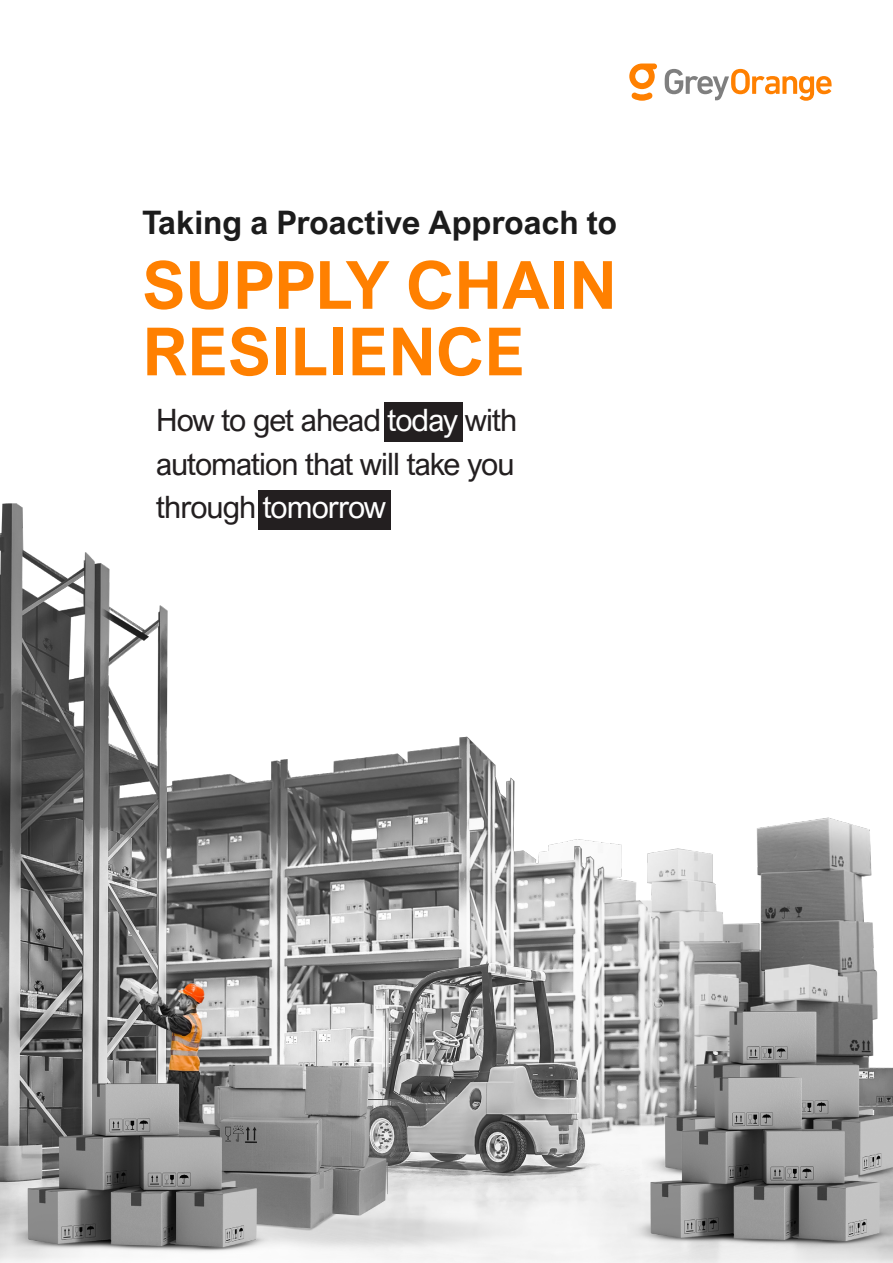
<style>
.page{position:relative;width:893px;height:1263px;background:#fff}
.page>*{position:absolute;margin:0;border:0;box-sizing:border-box;transform-origin:0 0}
.t1{font:700 66.45px/66.4px "Arial Nova";color:#ff8000}
.t2{font:700 32.4px "Arial Nova";color:#1c1c1c}
.t3{font:30.75px/43.3px "Arial Nova";letter-spacing:-.03em;color:#231f20;text-align:justify}
.s1{color:#fff}
</style>
<div class="page">
<svg style="left:629px;top:64px;width:28px;height:37px"></svg>
<svg style="left:665px;top:69px;width:167px;height:32px"></svg>
<div style="left:384px;top:402px;width:79px;height:40px;background:#231f20"></div>
<img style="left:0;top:490px;width:893px;height:773px">
<p class="t2" style="left:142px;top:204px;width:476px">Taking a Proactive Approach to</p>
<h1 class="t1" style="left:142px;top:252px;width:476px">SUPPLY CHAIN<br>RESILIENCE</h1>
<p class="t3" style="left:156px;top:399px;width:363px">How to get ahead <span class="s1">today</span> with automation that will take you through <span class="s1">tomorrow</span></p>
</div>
